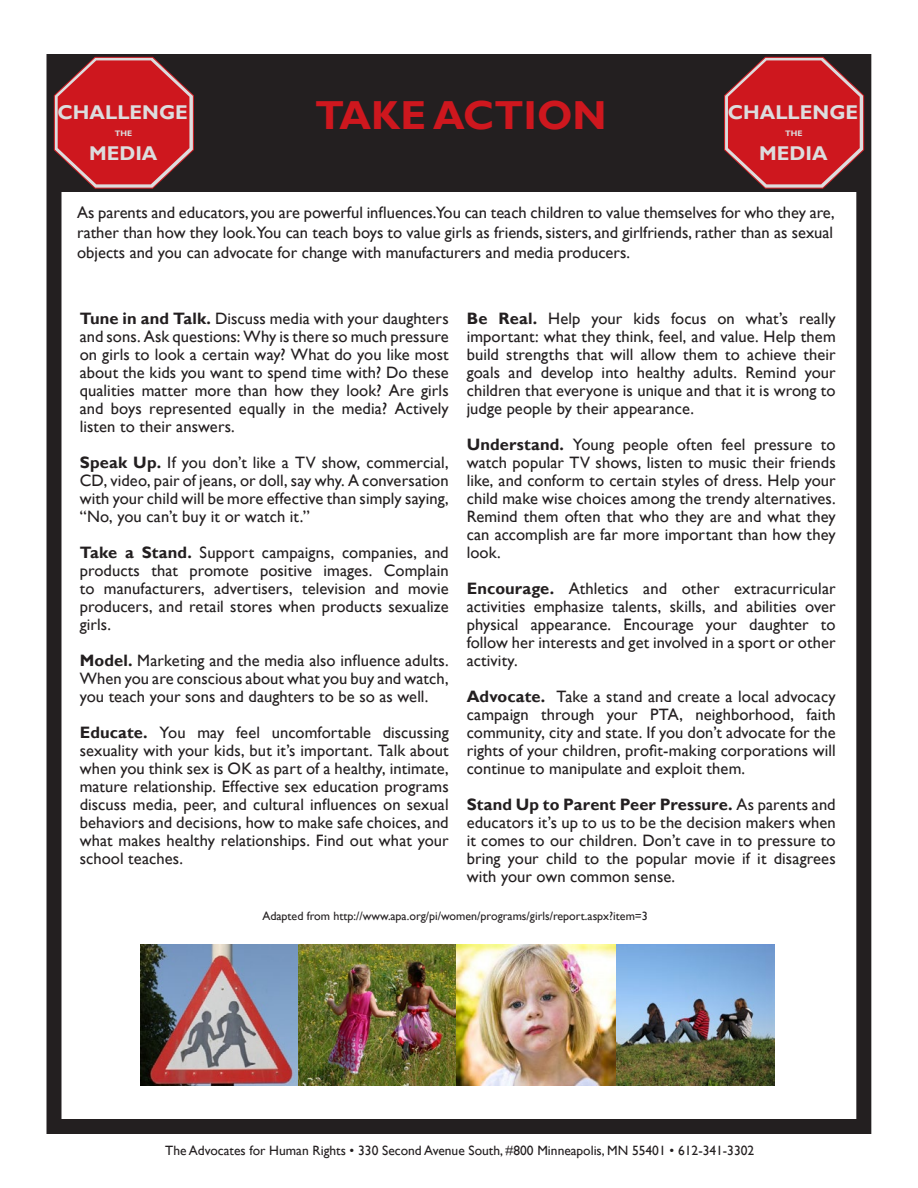
<style>
.page{position:relative;width:918px;height:1188px;background:#fff}
.page>*{position:absolute;margin:0;border:0;box-sizing:border-box;transform-origin:0 0}
.t1{font:700 40.5px "Gill Sans";color:#ce171e}
.t2{font:700 19.95px "Gill Sans";color:#dcddde}
.t3{font:16.5px/18px "Gill Sans";letter-spacing:.005em;color:#231f20;text-align:justify}
.t4{font:13.5px "Gill Sans";color:#231f20}
.t5{font:12px "Gill Sans";color:#231f20}
.t6{font:700 7.95px "Gill Sans";color:#dcddde}
.s1{font-weight:700}
</style>
<div class="page">
<div style="left:46px;top:54px;width:825px;height:1080px;border:15px solid #231f20"></div>
<div style="left:54px;top:54px;width:810px;height:137px;background:#231f20"></div>
<svg style="left:724px;top:56px;width:140px;height:133px"></svg>
<svg style="left:54px;top:56px;width:140px;height:133px"></svg>
<img style="left:140px;top:945px;width:635px;height:140px">
<p class="t2" style="left:58px;top:100px;width:132px">CHALLENGE</p>
<p class="t6" style="left:115px;top:129px;width:19px">THE</p>
<p class="t2" style="left:89px;top:141px;width:70px">MEDIA</p>
<h1 class="t1" style="left:315px;top:91px;width:293px">TAKE ACTION</h1>
<p class="t2" style="left:728px;top:100px;width:132px">CHALLENGE</p>
<p class="t6" style="left:785px;top:129px;width:19px">THE</p>
<p class="t2" style="left:759px;top:141px;width:70px">MEDIA</p>
<p class="t3" style="left:77px;top:203px;width:759px;line-height:19.8px">As parents and educators, you are powerful influences.You can teach children to value themselves for who they are, rather than how they look.You can teach boys to value girls as friends, sisters, and girlfriends, rather than as sexual objects and you can advocate for change with manufacturers and media producers.</p>
<p class="t3" style="left:80px;top:310px;width:371px"><span class="s1">Tune in and Talk.</span> Discuss media with your daughters and sons. Ask questions: Why is there so much pressure on girls to look a certain way? What do you like most about the kids you want to spend time with? Do these qualities matter more than how they look? Are girls and boys represented equally in the media? Actively listen to their answers.</p>
<p class="t3" style="left:80px;top:454px;width:371px"><span class="s1">Speak Up.</span> If you don’t like a TV show, commercial, CD, video, pair of jeans, or doll, say why. A conversation with your child will be more effective than simply saying, “No, you can’t buy it or watch it.”</p>
<p class="t3" style="left:80px;top:544px;width:371px"><span class="s1">Take a Stand.</span> Support campaigns, companies, and products that promote positive images. Complain to manufacturers, advertisers, television and movie producers, and retail stores when products sexualize girls.</p>
<p class="t3" style="left:80px;top:652px;width:371px"><span class="s1">Model.</span> Marketing and the media also influence adults.<br>When you are conscious about what you buy and watch, you teach your sons and daughters to be so as well.</p>
<p class="t3" style="left:80px;top:724px;width:371px"><span class="s1">Educate.</span> You may feel uncomfortable discussing sexuality with your kids, but it’s important. Talk about when you think sex is OK as part of a healthy, intimate, mature relationship. Effective sex education programs discuss media, peer, and cultural influences on sexual behaviors and decisions, how to make safe choices, and what makes healthy relationships. Find out what your school teaches.</p>
<p class="t3" style="left:467px;top:310px;width:371px"><span class="s1">Be Real.</span> Help your kids focus on what’s really important: what they think, feel, and value. Help them build strengths that will allow them to achieve their goals and develop into healthy adults. Remind your children that everyone is unique and that it is wrong to judge people by their appearance.</p>
<p class="t3" style="left:467px;top:436px;width:371px"><span class="s1">Understand.</span> Young people often feel pressure to watch popular TV shows, listen to music their friends like, and conform to certain styles of dress. Help your child make wise choices among the trendy alternatives.<br>Remind them often that who they are and what they can accomplish are far more important than how they look.</p>
<p class="t3" style="left:467px;top:580px;width:371px"><span class="s1">Encourage.</span> Athletics and other extracurricular activities emphasize talents, skills, and abilities over physical appearance. Encourage your daughter to follow her interests and get involved in a sport or other activity.</p>
<p class="t3" style="left:467px;top:688px;width:371px"><span class="s1">Advocate.</span> Take a stand and create a local advocacy campaign through your PTA, neighborhood, faith community, city and state. If you don’t advocate for the rights of your children, profit-making corporations will continue to manipulate and exploit them.</p>
<p class="t3" style="left:467px;top:796px;width:371px"><span class="s1">Stand Up to Parent Peer Pressure.</span> As parents and educators it’s up to us to be the decision makers when it comes to our children. Don’t cave in to pressure to bring your child to the popular movie if it disagrees with your own common sense.</p>
<p class="t5" style="left:262px;top:909px;width:387px">Adapted from http://www.apa.org/pi/women/programs/girls/report.aspx?item=3</p>
<p class="t4" style="left:165px;top:1142px;width:591px">The Advocates for Human Rights • 330 Second Avenue South, #800 Minneapolis, MN 55401 • 612-341-3302</p>
</div>
